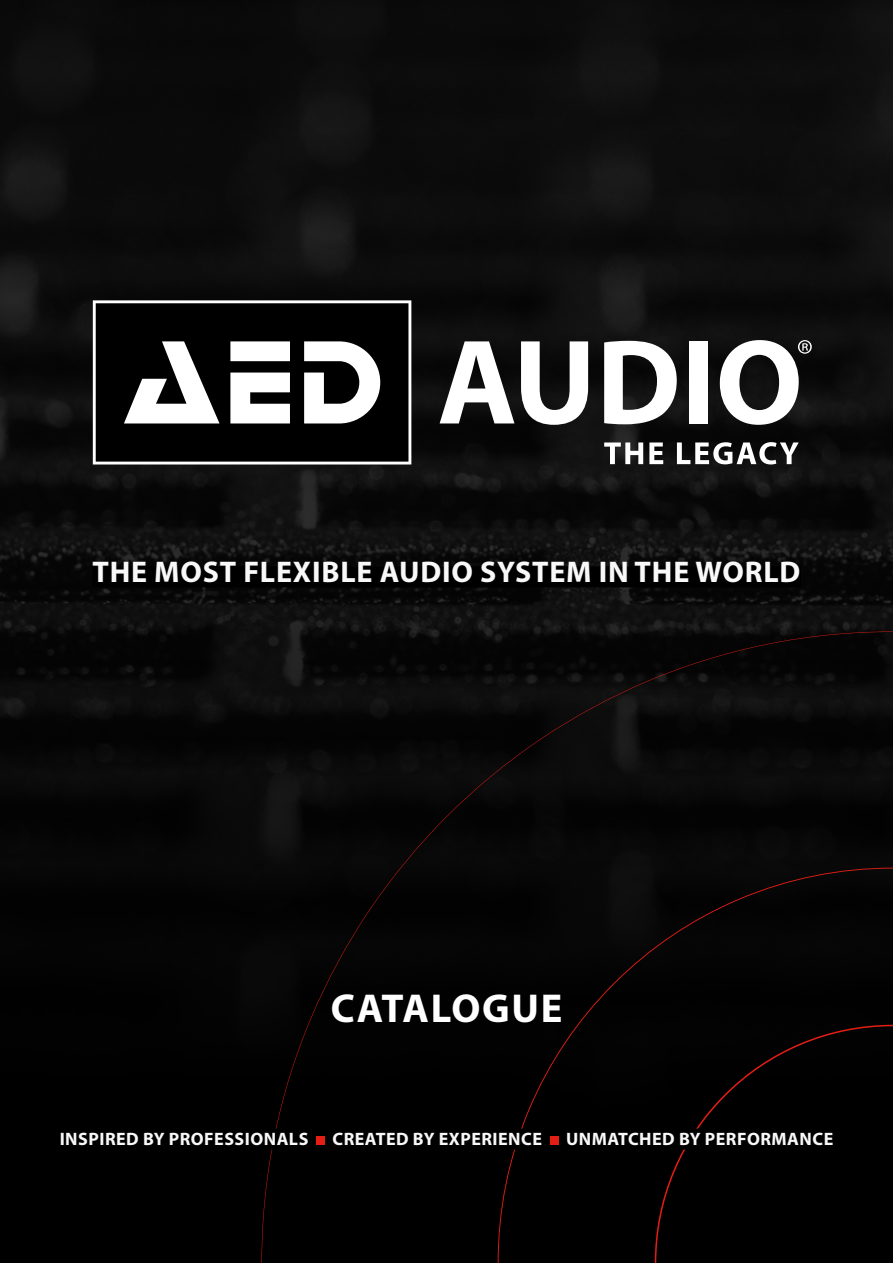
<style>
.page{position:relative;width:893px;height:1263px;background:#fff}
.page>*{position:absolute;margin:0;border:0;box-sizing:border-box;transform-origin:0 0}
.t1{font:700 40.5px "Myriad Pro";letter-spacing:.04em;color:#fff}
.t2{font:700 30px "Myriad Pro";letter-spacing:.025em;color:#f8f8f8}
.t3{font:700 18px "Myriad Pro";letter-spacing:.025em;color:#f8f8f8}
</style>
<div class="page">
<img style="left:0;top:0;width:893px;height:1263px">
<svg style="left:261px;top:631px;width:632px;height:632px;background:#060606"></svg>
<div style="left:498px;top:868px;width:395px;height:395px;background:#020202"></div>
<div style="left:655px;top:1025px;width:238px;height:238px;background:#000"></div>
<svg style="left:93px;top:300px;width:318px;height:164px;background:#151515"></svg>
<svg style="left:124px;top:341px;width:256px;height:82px"></svg>
<svg style="left:440px;top:341px;width:74px;height:82px"></svg>
<svg style="left:521px;top:341px;width:67px;height:84px"></svg>
<svg style="left:604px;top:341px;width:73px;height:83px"></svg>
<div style="left:689px;top:341px;width:18px;height:82px;background:#fff"></div>
<svg style="left:604px;top:442px;width:39px;height:22px"></svg>
<svg style="left:649px;top:442px;width:14px;height:22px"></svg>
<svg style="left:677px;top:442px;width:122px;height:22px"></svg>
<svg style="left:720px;top:340px;width:92px;height:85px"></svg>
<div style="left:60px;top:1128px;width:256px;height:21px;background:#000"></div>
<div style="left:325px;top:1128px;width:225px;height:21px;background:#000"></div>
<div style="left:558px;top:1128px;width:275px;height:21px;background:#000"></div>
<div style="left:316px;top:1136px;width:9px;height:9px;background:#e41e15"></div>
<div style="left:550px;top:1136px;width:8px;height:9px;background:#e41e15"></div>
<div style="left:92px;top:566px;width:709px;height:21px;background:#000"></div>
<h2 class="t2" style="left:92px;top:553px;width:709px">THE MOST FLEXIBLE AUDIO SYSTEM IN THE WORLD</h2>
<h1 class="t1" style="left:331px;top:981px;width:233px">CATALOGUE</h1>
<p class="t3" style="left:60px;top:1127px;width:250px">INSPIRED BY PROFESSIONALS</p>
<p class="t3" style="left:332px;top:1127px;width:211px">CREATED BY EXPERIENCE</p>
<p class="t3" style="left:566px;top:1127px;width:269px">UNMATCHED BY PERFORMANCE</p>
</div>
